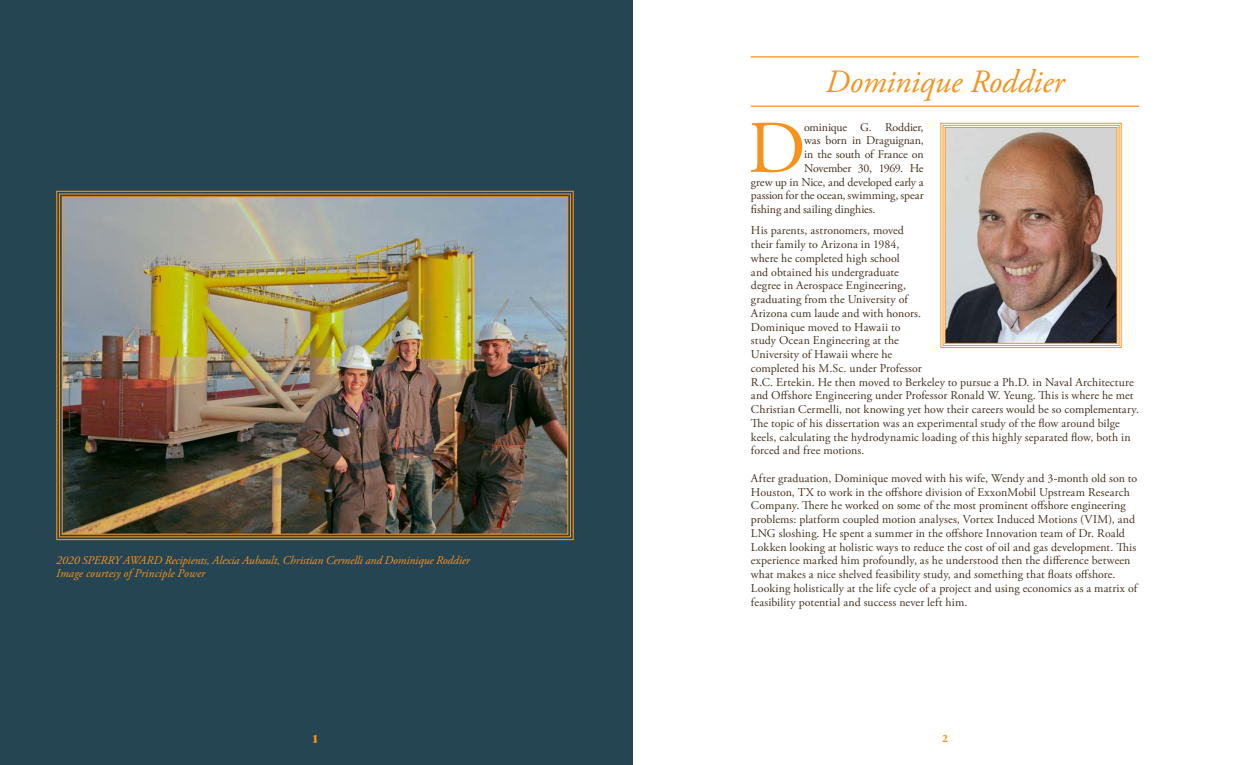
<style>
.page{position:relative;width:1260px;height:765px;background:#fff}
.page>*{position:absolute;margin:0;border:0;box-sizing:border-box;transform-origin:0 0}
.Dropcap_Paragraph{font:74.12px "Adobe Garamond Pro";color:#f7931d}
.Headers{font:italic 32.5px "Adobe Garamond Pro";letter-spacing:-.005em;color:#f7931d}
.Body_Text_on_White{font:11.88px/13.8px "Adobe Garamond Pro";letter-spacing:.01em;color:#46311e}
.Dropcap_Paragraph-2{font:11.88px "Adobe Garamond Pro";letter-spacing:-.01em;color:#46311e}
.Body_Text_on_Dark{font:italic 11.88px/13.8px "Adobe Garamond Pro";letter-spacing:-.005em;color:#f7931d}
.t1{font:700 11.25px "Adobe Garamond Pro";color:#f7931d}
</style>
<div class="page">
<div style="left:0;top:0;width:632px;height:765px;background:#264552"></div>
<hr style="left:751px;top:56px;width:388px;height:2px;background:#f7931d">
<hr style="left:751px;top:106px;width:388px;height:1px;background:#f7931d">
<svg style="left:56px;top:190px;width:518px;height:351px"></svg>
<svg style="left:58px;top:193px;width:514px;height:345px"></svg>
<img style="left:61px;top:196px;width:508px;height:339px">
<svg style="left:940px;top:122px;width:182px;height:226px;background:#facd97"></svg>
<svg style="left:942px;top:125px;width:178px;height:221px"></svg>
<img style="left:944px;top:127px;width:174px;height:217px">
<p class="Body_Text_on_Dark" style="left:56px;top:553px;width:415px">2020 SPERRY AWARD Recipients, Alexia Aubault, Christian Cermelli and Dominique Roddier<br>Image courtesy of Principle Power</p>
<p class="Headers" style="left:826px;top:62px;width:240px">Dominique Roddier</p>
<p class="Dropcap_Paragraph" style="left:748px;top:104px;width:59px">D</p>
<p class="Dropcap_Paragraph-2" style="left:804px;top:120px;width:121px">ominique G. Roddier,</p>
<p class="Dropcap_Paragraph-2" style="left:804px;top:133px;width:121px">was born in Draguignan,</p>
<p class="Dropcap_Paragraph-2" style="left:804px;top:147px;width:121px">in the south of France on</p>
<p class="Dropcap_Paragraph-2" style="left:804px;top:161px;width:121px">November 30, 1969. He</p>
<p class="Dropcap_Paragraph-2" style="left:751px;top:175px;width:174px">grew up in Nice, and developed early a</p>
<p class="Dropcap_Paragraph-2" style="left:751px;top:188px;width:174px">passion for the ocean, swimming, spear</p>
<p class="Dropcap_Paragraph-2" style="left:751px;top:202px;width:126px">fishing and sailing dinghies.</p>
<p class="Body_Text_on_White" style="left:751px;top:224px;width:390px">His parents, astronomers, moved<br>their family to Arizona in 1984,<br>where he completed high school<br>and obtained his undergraduate<br>degree in Aerospace Engineering,<br>graduating from the University of<br>Arizona cum laude and with honors.<br>Dominique moved to Hawaii to<br>study Ocean Engineering at the<br>University of Hawaii where he<br>completed his M.Sc. under Professor<br>R.C. Ertekin. He then moved to Berkeley to pursue a Ph.D. in Naval Architecture and Offshore Engineering under Professor Ronald W. Yeung. This is where he met Christian Cermelli, not knowing yet how their careers would be so complementary.<br>The topic of his dissertation was an experimental study of the flow around bilge keels, calculating the hydrodynamic loading of this highly separated flow, both in forced and free motions.</p>
<p class="Body_Text_on_White" style="left:751px;top:472px;width:388px">After graduation, Dominique moved with his wife, Wendy and 3-month old son to Houston, TX to work in the offshore division of ExxonMobil Upstream Research Company. There he worked on some of the most prominent offshore engineering problems: platform coupled motion analyses, Vortex Induced Motions (VIM), and LNG sloshing. He spent a summer in the offshore Innovation team of Dr. Roald Lokken looking at holistic ways to reduce the cost of oil and gas development. This experience marked him profoundly, as he understood then the difference between what makes a nice shelved feasibility study, and something that floats offshore.<br>Looking holistically at the life cycle of a project and using economics as a matrix of feasibility potential and success never left him.</p>
<p class="t1" style="left:313px;top:732px;width:7px">1</p>
<p class="t1" style="left:942px;top:732px;width:7px">2</p>
</div>
